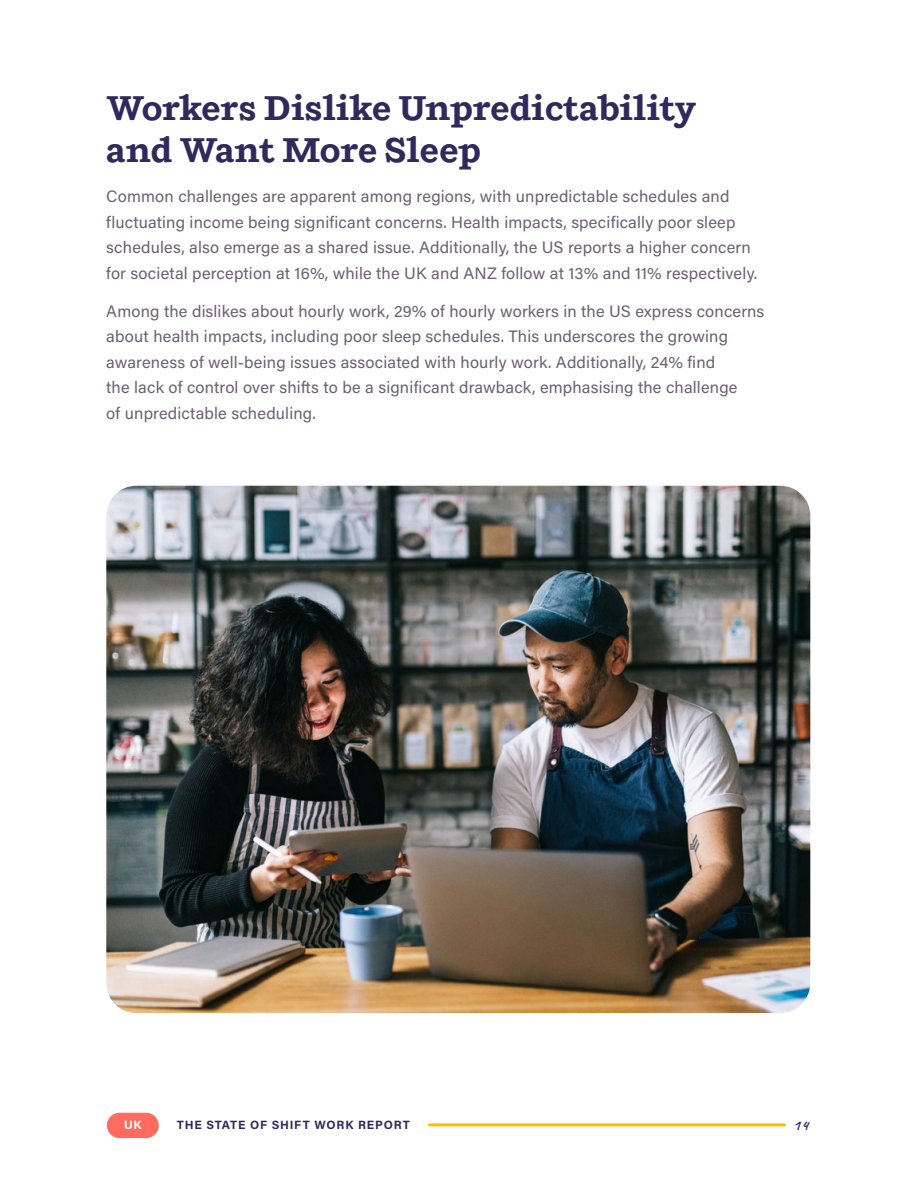
<style>
.page{position:relative;width:918px;height:1188px;background:#fff}
.page>*{position:absolute;margin:0;border:0;box-sizing:border-box;transform-origin:0 0}
.t1{font:700 34.5px/42px "Shift";color:#31295b}
.t2{font:16.5px/25.5px "Acumin Pro";letter-spacing:.01em;color:#6c5f72}
.t3{font:700 15px "Caveat";color:#33295e}
.t4{font:700 12px "Acumin Pro";letter-spacing:.07em;color:#33295e}
.t5{font:700 12px "Acumin Pro";color:#fff}
</style>
<div class="page">
<div style="left:107px;top:1113px;width:52px;height:25px;background:#ff6b5e;border-radius:13px"></div>
<hr style="left:429px;top:1123px;width:356px;height:3px;background:#ffbd00">
<img style="left:106px;top:486px;width:704px;height:527px">
<h1 class="t1" style="left:106px;top:89px;width:592px">Workers Dislike Unpredictability and Want More Sleep</h1>
<p class="t2" style="left:106px;top:183px;width:652px">Common challenges are apparent among regions, with unpredictable schedules and fluctuating income being significant concerns. Health impacts, specifically poor sleep schedules, also emerge as a shared issue. Additionally, the US reports a higher concern for societal perception at 16%, while the UK and ANZ follow at 13% and 11% respectively.</p>
<p class="t2" style="left:106px;top:298px;width:660px">Among the dislikes about hourly work, 29% of hourly workers in the US express concerns about health impacts, including poor sleep schedules. This underscores the growing awareness of well-being issues associated with hourly work. Additionally, 24% find<br>the lack of control over shifts to be a significant drawback, emphasising the challenge<br>of unpredictable scheduling.</p>
<p class="t5" style="left:124px;top:1117px;width:19px">UK</p>
<p class="t4" style="left:177px;top:1117px;width:234px">THE STATE OF SHIFT WORK REPORT</p>
<p class="t3" style="left:793px;top:1115px;width:16px">14</p>
</div>
